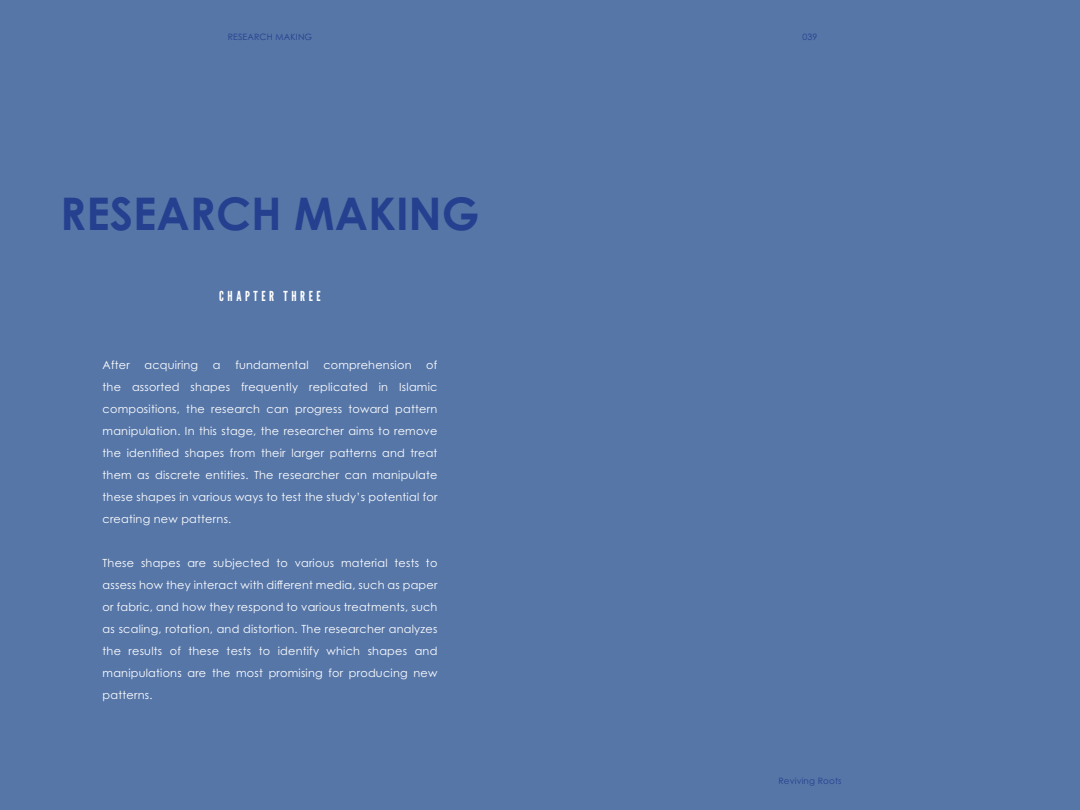
<style>
.page{position:relative;width:1080px;height:810px;background:#5676a8}
.page>*{position:absolute;margin:0;border:0;box-sizing:border-box;transform-origin:0 0}
.t1{font:700 45px "Century Gothic Pro";color:#25408f}
.t2{font:13.75px "League Gothic";letter-spacing:.26em;color:#fff}
.t3{font:11.25px/22px "Century Gothic Pro";letter-spacing:.02em;color:#fff;text-align:justify}
.t4{font:8.75px "Century Gothic Pro";letter-spacing:.02em;color:#25408f}
</style>
<div class="page">
<p class="t4" style="left:228px;top:31px;width:86px">RESEARCH MAKING</p>
<p class="t4" style="left:803px;top:31px;width:16px">039</p>
<h1 class="t1" style="left:60px;top:186px;width:421px">RESEARCH MAKING</h1>
<p class="t2" style="left:219px;top:288px;width:103px">CHAPTER THREE</p>
<p class="t3" style="left:103px;top:354px;width:336px;text-indent:324px">of the assorted shapes frequently replicated in Islamic compositions, the research can progress toward pattern manipulation. In this stage, the researcher aims to remove the identified shapes from their larger patterns and treat them as discrete entities. The researcher can manipulate these shapes in various ways to test the study’s potential for creating new patterns.</p>
<p class="t3" style="left:103px;top:552px;width:336px">These shapes are subjected to various material tests to assess how they interact with different media, such as paper or fabric, and how they respond to various treatments, such as scaling, rotation, and distortion. The researcher analyzes the results of these tests to identify which shapes and manipulations are the most promising for producing new patterns.</p>
<p class="t3" style="left:103px;top:354px;width:29px">After</p>
<p class="t3" style="left:145px;top:354px;width:55px">acquiring</p>
<p class="t3" style="left:213px;top:354px;width:9px">a</p>
<p class="t3" style="left:235px;top:354px;width:75px">fundamental</p>
<p class="t3" style="left:323px;top:354px;width:90px">comprehension</p>
<p class="t4" style="left:778px;top:775px;width:65px">Reviving Roots</p>
</div>
